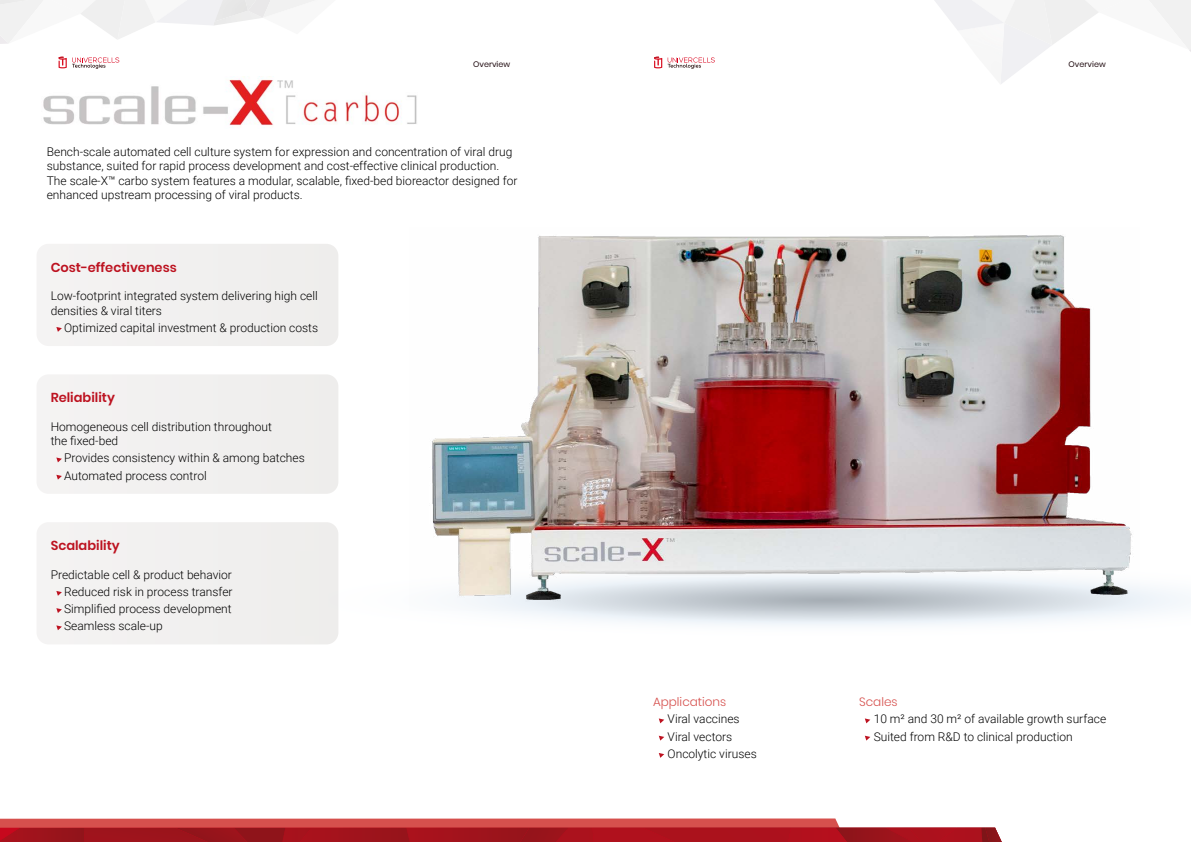
<style>
.page{position:relative;width:1191px;height:842px;background:#fff}
.page>*{position:absolute;margin:0;border:0;box-sizing:border-box;transform-origin:0 0}
.t1{font:600 13px "Poppins";color:#bd1220}
.t2{font:300 12px/17.2px "Roboto";color:#000}
.t3{font:300 12px "Poppins";color:#d6504d}
.t4{font:8px "Poppins";color:#210c11}
</style>
<div class="page">
<svg style="left:337px;top:586px;width:848px;height:50px"></svg>
<svg style="left:934px;top:0;width:118px;height:84px"></svg>
<svg style="left:1149px;top:0;width:42px;height:52px"></svg>
<div style="left:1004px;top:0;width:48px;height:45px;background:#f1f1f1"></div>
<img style="left:223px;top:22px;width:10px;height:2px">
<svg style="left:245px;top:0;width:70px;height:21px"></svg>
<svg style="left:157px;top:0;width:66px;height:25px"></svg>
<svg style="left:0;top:0;width:43px;height:44px"></svg>
<img style="left:43px;top:79px;width:374px;height:47px">
<div style="left:36px;top:244px;width:302px;height:102px;background:#f1f0ef;border-radius:12px"></div>
<svg style="left:56px;top:327px;width:6px;height:5px"></svg>
<div style="left:36px;top:374px;width:302px;height:120px;background:#f1f0ef;border-radius:12px"></div>
<svg style="left:56px;top:457px;width:6px;height:5px"></svg>
<svg style="left:56px;top:475px;width:6px;height:5px"></svg>
<div style="left:36px;top:522px;width:302px;height:122px;background:#f1f0ef;border-radius:12px"></div>
<svg style="left:56px;top:591px;width:6px;height:5px"></svg>
<svg style="left:56px;top:608px;width:6px;height:5px"></svg>
<svg style="left:56px;top:625px;width:6px;height:5px"></svg>
<svg style="left:659px;top:718px;width:5px;height:5px"></svg>
<svg style="left:659px;top:736px;width:5px;height:5px"></svg>
<svg style="left:659px;top:753px;width:5px;height:5px"></svg>
<svg style="left:864px;top:718px;width:6px;height:5px"></svg>
<svg style="left:865px;top:736px;width:5px;height:5px"></svg>
<svg style="left:654px;top:57px;width:61px;height:12px"></svg>
<svg style="left:59px;top:57px;width:60px;height:12px"></svg>
<img style="left:410px;top:235px;width:729px;height:376px">
<svg style="left:0;top:818px;width:1002px;height:24px;background:#ba393e"></svg>
<p class="t4" style="left:473px;top:60px;width:39px">Overview</p>
<p class="t4" style="left:1068px;top:60px;width:39px">Overview</p>
<p class="t2" style="left:47px;top:144px;width:472px;line-height:14.4px">Bench-scale automated cell culture system for expression and concentration of viral drug substance, suited for rapid process development and cost-effective clinical production.<br>The scale-X™ carbo system features a modular, scalable, fixed-bed bioreactor designed for enhanced upstream processing of viral products.</p>
<p class="t1" style="left:51px;top:260px;width:128px">Cost-effectiveness</p>
<p class="t2" style="left:51px;top:288px;width:269px;line-height:14.4px">Low-footprint integrated system delivering high cell densities &amp; viral titers</p>
<p class="t2" style="left:64px;top:319px;width:256px">Optimized capital investment &amp; production costs</p>
<p class="t1" style="left:51px;top:390px;width:66px">Reliability</p>
<p class="t2" style="left:51px;top:419px;width:223px;line-height:14.4px">Homogeneous cell distribution throughout the fixed-bed</p>
<p class="t2" style="left:64px;top:449px;width:242px">Provides consistency within &amp; among batches<br>Automated process control</p>
<p class="t1" style="left:51px;top:538px;width:71px">Scalability</p>
<p class="t2" style="left:64px;top:565px;width:170px;text-align:justify;text-indent:-13px">Predictable cell &amp; product behavior Reduced risk in process transfer Simplified process development Seamless scale-up</p>
<p class="t3" style="left:653px;top:695px;width:75px">Applications</p>
<p class="t2" style="left:667px;top:710px;width:91px">Viral vaccines<br>Viral vectors<br>Oncolytic viruses</p>
<p class="t3" style="left:859px;top:695px;width:40px">Scales</p>
<p class="t2" style="left:873px;top:710px;width:234px">10 m² and 30 m² of available growth surface<br>Suited from R&amp;D to clinical production</p>
</div>
